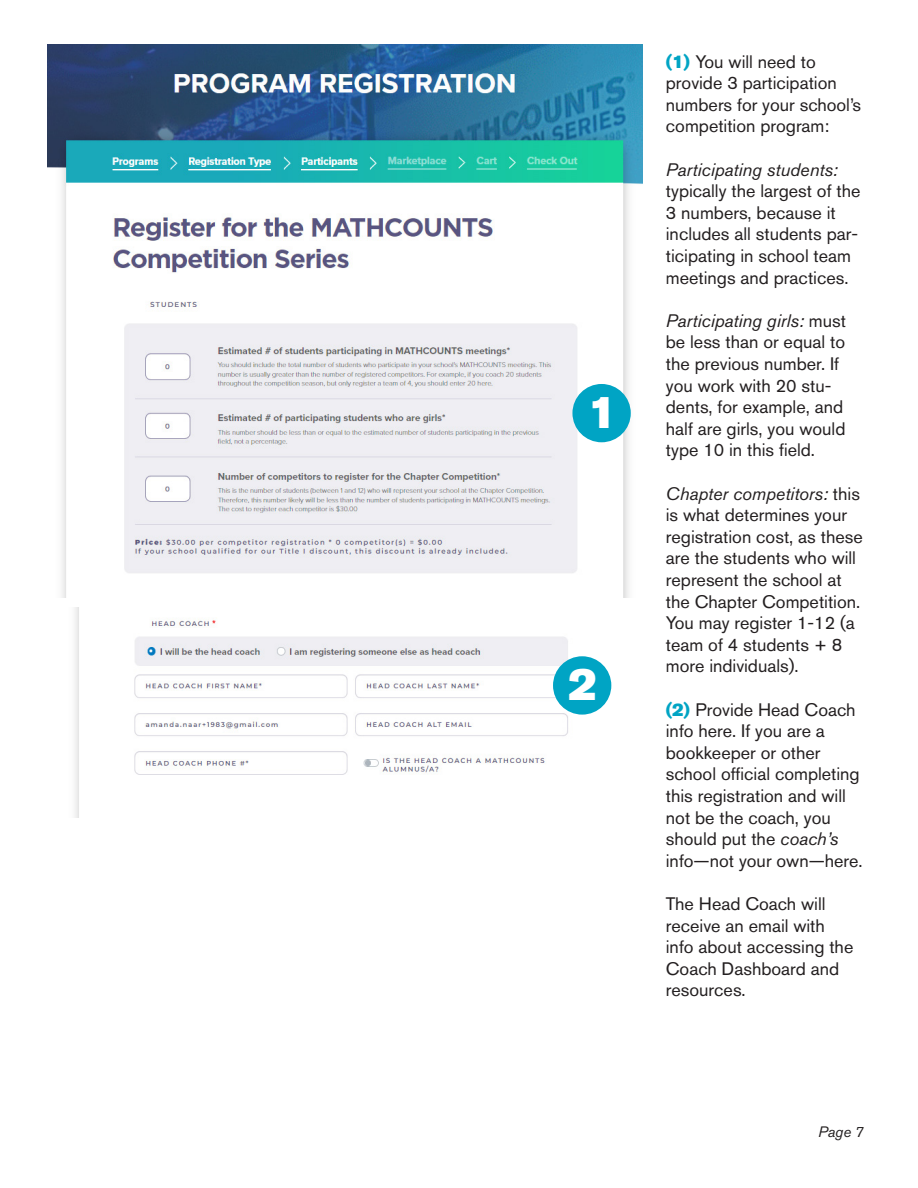
<style>
.page{position:relative;width:918px;height:1188px;background:#fff}
.page>*{position:absolute;margin:0;border:0;box-sizing:border-box;transform-origin:0 0}
.t1{font:45px "Akzidenz Grotesk BE Super";color:#fff}
.t2{font:18px/21.6px "Akzidenz Grotesk BE";color:#231f20}
.t3{font:italic 18px "Akzidenz Grotesk BE";color:#231f20}
.t4{font:italic 15px "Akzidenz Grotesk BE";color:#231f20}
.s1{font-family:"Akzidenz Grotesk BE Super";color:#00a4c4}
.s2{font-style:italic}
</style>
<div class="page">
<img style="left:75px;top:607px;width:527px;height:211px">
<img style="left:48px;top:44px;width:595px;height:553px">
<div style="left:572px;top:384px;width:59px;height:58px;background:#00a4c4;border-radius:50%"></div>
<div style="left:553px;top:656px;width:58px;height:59px;background:#00a4c4;border-radius:50%"></div>
<h1 class="t1" style="left:588px;top:386px;width:31px">1</h1>
<h1 class="t1" style="left:568px;top:658px;width:31px">2</h1>
<p class="t2" style="left:666px;top:50px;width:197px"><span class="s1">(1)</span> You will need to provide 3 participation numbers for your school’s competition program:</p>
<p class="t3" style="left:666px;top:158px;width:173px">Participating students:</p>
<p class="t2" style="left:666px;top:180px;width:196px">typically the largest of the<br>3 numbers, because it includes all students par&shy;ticipating in school team meetings and practices.</p>
<p class="t2" style="left:666px;top:310px;width:182px"><span class="s2">Participating girls:</span> must be less than or equal to the previous number. If you work with 20 stu&shy;dents, for example, and half are girls, you would type 10 in this field.</p>
<p class="t2" style="left:666px;top:482px;width:198px"><span class="s2">Chapter competitors:</span> this is what determines your registration cost, as these are the students who will represent the school at the Chapter Competition.<br>You may register 1-12 (a team of 4 students + 8 more individuals).</p>
<p class="t2" style="left:666px;top:698px;width:198px"><span class="s1">(2)</span> Provide Head Coach info here. If you are a bookkeeper or other school official completing this registration and will not be the coach, you should put the <span class="s2">coach’s </span>info—not your own—here.</p>
<p class="t2" style="left:666px;top:893px;width:189px">The Head Coach will receive an email with info about accessing the<br>Coach Dashboard and resources.</p>
<p class="t4" style="left:818px;top:1122px;width:47px">Page 7</p>
</div>
